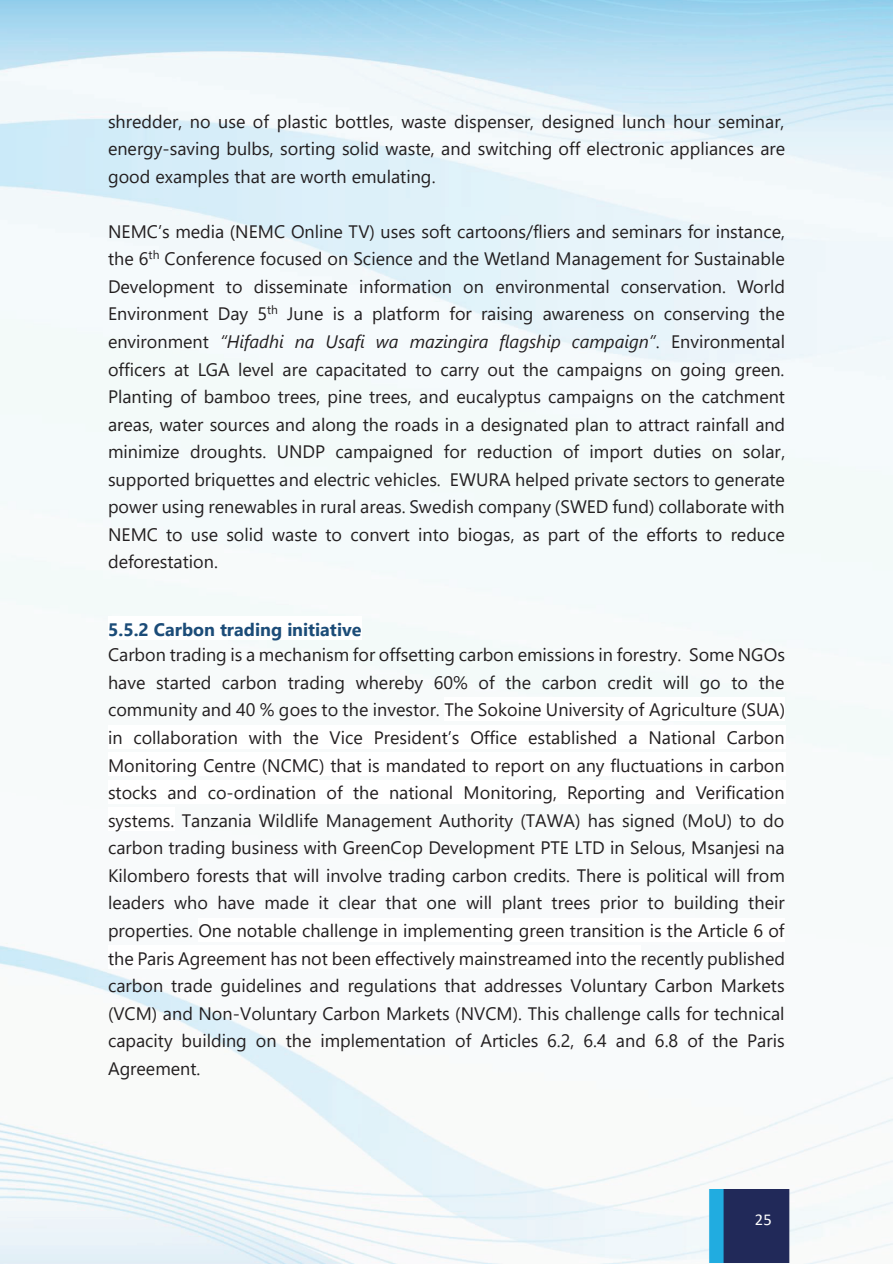
<style>
.page{position:relative;width:893px;height:1264px;background:#fff}
.page>*{position:absolute;margin:0;border:0;box-sizing:border-box;transform-origin:0 0}
.t1{font:18px/27.6px "Segoe UI";color:#231f20;text-align:justify}
.t2{font:700 18px "Segoe UI";color:#1c4c78}
.t3{font:16.5px "Calibri";color:#fff}
.s1{font-style:italic}
</style>
<div class="page">
<img style="left:0;top:0;width:893px;height:1263px">
<img style="left:0;top:1189px;width:893px;height:72px">
<div style="left:108px;top:616px;width:254px;height:24px;background:#fff"></div>
<div style="left:444px;top:697px;width:341px;height:23px;background:#fff"></div>
<div style="left:108px;top:724px;width:677px;height:24px;background:#fff"></div>
<div style="left:108px;top:752px;width:677px;height:24px;background:#fff"></div>
<div style="left:108px;top:779px;width:677px;height:24px;background:#fff"></div>
<div style="left:108px;top:807px;width:66px;height:24px;background:#fff"></div>
<div style="left:198px;top:917px;width:587px;height:24px;background:#fff"></div>
<div style="left:108px;top:944px;width:533px;height:24px;background:#fff"></div>
<p class="t1" style="left:108px;top:106px;width:679px">shredder, no use of plastic bottles, waste dispenser, designed lunch hour seminar, energy-saving bulbs, sorting solid waste, and switching off electronic appliances are good examples that are worth emulating.</p>
<p class="t1" style="left:108px;top:216px;width:679px">NEMC’s media (NEMC Online TV) uses soft cartoons/fliers and seminars for instance, the 6<sup>th</sup> Conference focused on Science and the Wetland Management for Sustainable Development to disseminate information on environmental conservation. World Environment Day 5<sup>th</sup> June is a platform for raising awareness on conserving the environment <span class="s1">“Hifadhi na Usafi wa mazingira flagship campaign”</span>. Environmental officers at LGA level are capacitated to carry out the campaigns on going green.<br>Planting of bamboo trees, pine trees, and eucalyptus campaigns on the catchment areas, water sources and along the roads in a designated plan to attract rainfall and minimize droughts. UNDP campaigned for reduction of import duties on solar, supported briquettes and electric vehicles. EWURA helped private sectors to generate power using renewables in rural areas. Swedish company (SWED fund) collaborate with NEMC to use solid waste to convert into biogas, as part of the efforts to reduce deforestation.</p>
<p class="t2" style="left:108px;top:612px;width:255px">5.5.2 Carbon trading initiative</p>
<p class="t1" style="left:108px;top:639px;width:679px">Carbon trading is a mechanism for offsetting carbon emissions in forestry. Some NGOs have started carbon trading whereby 60% of the carbon credit will go to the community and 40 % goes to the investor. The Sokoine University of Agriculture (SUA) in collaboration with the Vice President’s Office established a National Carbon Monitoring Centre (NCMC) that is mandated to report on any fluctuations in carbon stocks and co-ordination of the national Monitoring, Reporting and Verification systems. Tanzania Wildlife Management Authority (TAWA) has signed (MoU) to do carbon trading business with GreenCop Development PTE LTD in Selous, Msanjesi na Kilombero forests that will involve trading carbon credits. There is political will from leaders who have made it clear that one will plant trees prior to building their properties. One notable challenge in implementing green transition is the Article 6 of the Paris Agreement has not been effectively mainstreamed into the recently published carbon trade guidelines and regulations that addresses Voluntary Carbon Markets (VCM) and Non-Voluntary Carbon Markets (NVCM). This challenge calls for technical capacity building on the implementation of Articles 6.2, 6.4 and 6.8 of the Paris Agreement.</p>
<p class="t3" style="left:755px;top:1207px;width:18px">25</p>
</div>
